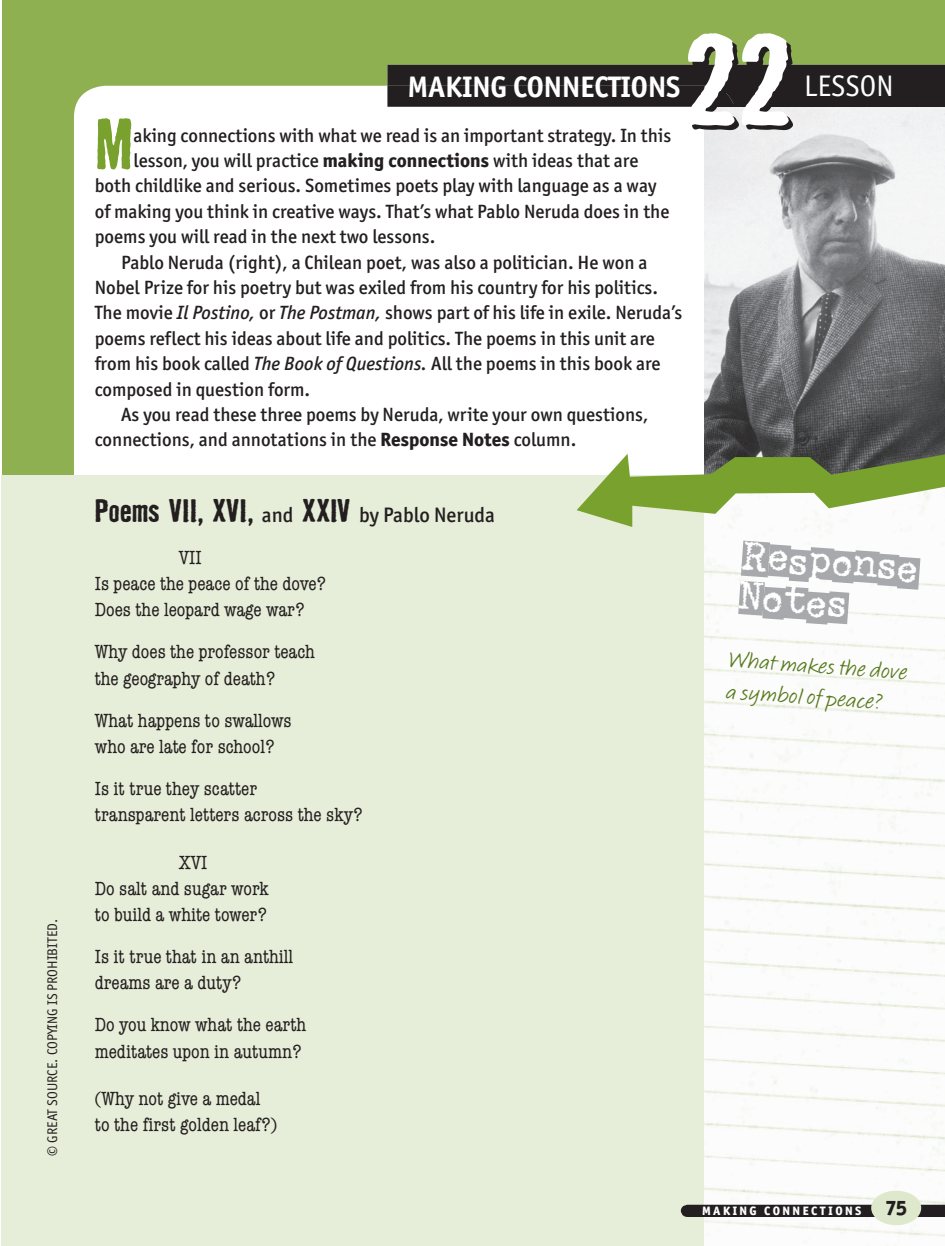
<style>
.page{position:relative;width:945px;height:1246px;background:#fff}
.page>*{position:absolute;margin:0;border:0;box-sizing:border-box;transform-origin:0 0}
.t1{font:700 119px "Bad Neighborhood Badhouse";color:#fff}
.t2{font:700 65.98px "Bad Neighborhood Badhouse";color:#78a22d}
.t3{font:500 43.75px/41.1px "Telepath";color:#fff}
.t4{font:700 29.75px "Bad Neighborhood Badhouse";letter-spacing:-.01em;color:#231f20}
.t5{font:29.75px "Officina San ITC Bold OS";color:#fff}
.t6{font:29.75px "Officina San ITC";color:#fff}
.t7{font:22.75px/31.5px "Calliope MVB";color:#587c1f}
.t8{font:500 19.25px "Officina San ITC";color:#231f20}
.t9{font:condensed 19.25px/26.2px "American Typewriter";color:#231f20}
.t10{font:14px "Officina San ITC";color:#231f20}
.t11{font:800 12.25px "Officina San ITC";letter-spacing:.2em;color:#fff}
.s1{font-weight:800}
.s2{font-style:italic}
.s3{font-family:"Officina San ITC";font-weight:500;font-size:21px}
.s4{font-size:21px;color:#231f20}
</style>
<div class="page">
<div style="left:2px;top:0;width:942px;height:1245px;background:#8fb051"></div>
<div style="left:74px;top:86px;width:630px;height:1159px;background:#fff"></div>
<img style="left:704px;top:107px;width:240px;height:339px">
<div style="left:2px;top:474px;width:701px;height:771px;background:#e6edd8"></div>
<div style="left:387px;top:65px;width:557px;height:42px;background:#231f20"></div>
<img style="left:704px;top:642px;width:240px;height:603px">
<svg style="left:576px;top:446px;width:368px;height:196px"></svg>
<svg style="left:680px;top:1203px;width:264px;height:14px;background:#3f3c3c"></svg>
<div style="left:871px;top:1190px;width:50px;height:34px;background:#dee8cc;border-radius:50%"></div>
<p class="t10" style="left:47px;top:1155px;width:238px;rotate:-90deg">© GREAT SOURCE. COPYING IS PROHIBITED.</p>
<h1 class="t1" style="left:683px;top:32px;width:111px">22</h1>
<h3 class="t5" style="left:407px;top:76px;width:274px">MAKING CONNECTIONS</h3>
<h2 class="t2" style="left:95px;top:117px;width:40px">M</h2>
<p class="t8" style="left:133px;top:128px;width:539px">aking connections with what we read is an important strategy. In this</p>
<p class="t8" style="left:133px;top:153px;width:506px">lesson, you will practice <span class="s1">making connections</span> with ideas that are</p>
<p class="t8" style="left:95px;top:178px;width:563px">both childlike and serious. Sometimes poets play with language as a way</p>
<p class="t8" style="left:95px;top:204px;width:576px">of making you think in creative ways. That’s what Pablo Neruda does in the</p>
<p class="t8" style="left:95px;top:229px;width:342px">poems you will read in the next two lessons.</p>
<p class="t8" style="left:121px;top:254px;width:528px">Pablo Neruda (right), a Chilean poet, was also a politician. He won a</p>
<p class="t8" style="left:95px;top:280px;width:564px">Nobel Prize for his poetry but was exiled from his country for his politics.</p>
<p class="t8" style="left:95px;top:305px;width:589px">The movie <span class="s2">Il Postino,</span> or <span class="s2">The Postman,</span> shows part of his life in exile. Neruda’s</p>
<p class="t8" style="left:95px;top:330px;width:561px">poems reflect his ideas about life and politics. The poems in this unit are</p>
<p class="t8" style="left:95px;top:356px;width:567px">from his book called <span class="s2">The Book of Questions.</span> All the poems in this book are</p>
<p class="t8" style="left:95px;top:381px;width:217px">composed in question form.</p>
<p class="t8" style="left:121px;top:407px;width:528px">As you read these three poems by Neruda, write your own questions,</p>
<p class="t8" style="left:95px;top:432px;width:483px">connections, and annotations in the <span class="s1">Response Notes</span> column.</p>
<h3 class="t6" style="left:804px;top:74px;width:91px">LESSON</h3>
<h3 class="t4" style="left:95px;top:498px;width:401px">Poems VII, XVI, <span class="s3">and</span> XXIV <span class="s3">by Pablo Neruda</span></h3>
<p class="t9" style="left:95px;top:545px;width:232px;text-indent:84px">VII<br>Is peace the peace of the dove?<br>Does the leopard wage war?</p>
<p class="t9" style="left:95px;top:640px;width:221px">Why does the professor teach the geography of death?</p>
<p class="t9" style="left:95px;top:708px;width:198px">What happens to swallows who are late for school?</p>
<p class="t9" style="left:95px;top:776px;width:269px">Is it true they scatter<br>transparent letters across the sky?</p>
<p class="t9" style="left:95px;top:850px;width:175px;text-indent:84px">XVI<br>Do salt and sugar work to build a white tower?</p>
<p class="t9" style="left:95px;top:944px;width:200px">Is it true that in an anthill dreams are a duty?</p>
<p class="t9" style="left:95px;top:1013px;width:213px">Do you know what the earth meditates upon in autumn?</p>
<p class="t9" style="left:95px;top:1086px;width:184px">(Why not give a medal to the first golden leaf?)</p>
<h3 class="t3" style="left:743px;top:539px;width:179px;rotate:4deg">Response<br>Notes</h3>
<p class="t7" style="left:729px;top:646px;width:181px;rotate:4deg">What makes the dove a symbol of peace?</p>
<p class="t11" style="left:702px;top:1205px;width:206px">MAKING CONNECTIONS <span class="s4">75</span></p>
</div>
